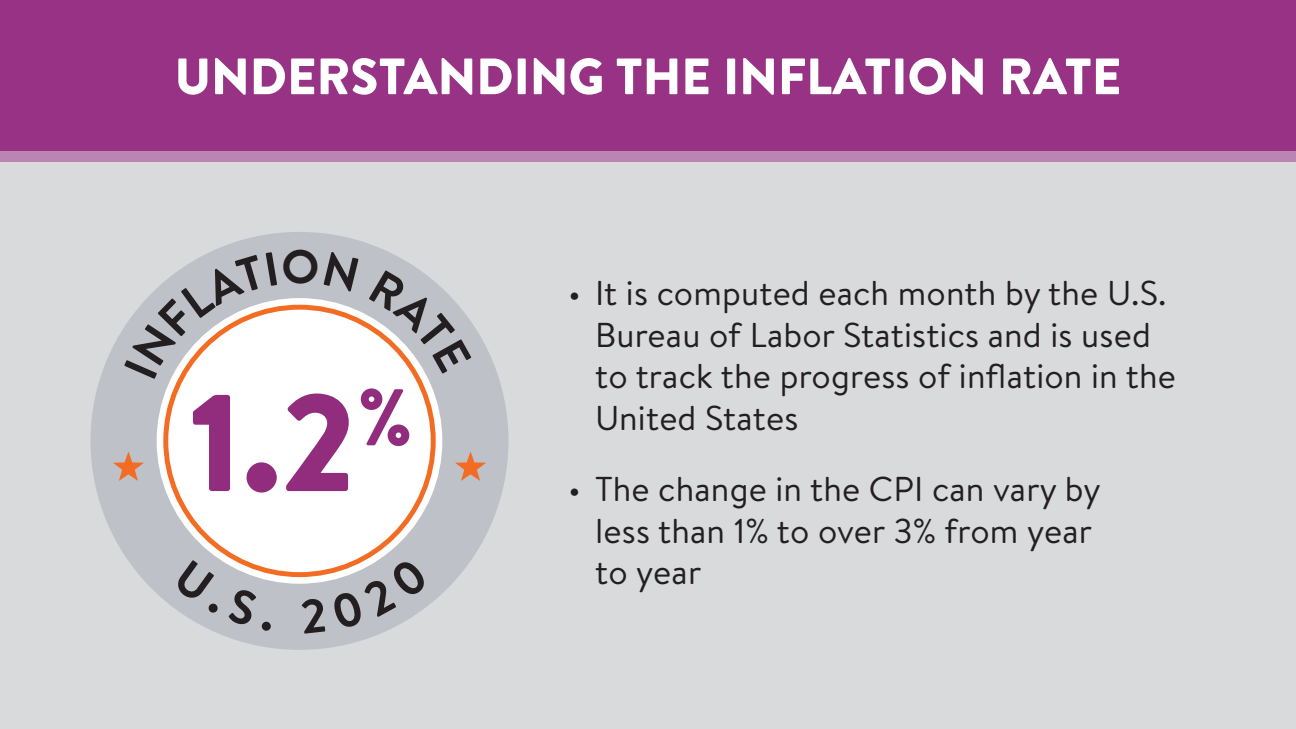
<style>
.page{position:relative;width:1296px;height:729px;background:#d9dadc}
.page>*{position:absolute;margin:0;border:0;box-sizing:border-box;transform-origin:0 0}
.t1{font:900 137.4px "Brandon Text";color:#922d7e}
.t2{font:900 51px "Brandon Text";color:#fff}
.t3{font:34.5px/41.4px "Brandon Text";letter-spacing:.005em;color:#231f20}
</style>
<div class="page">
<div style="left:0;top:150px;width:1296px;height:12px;background:#ba85b3"></div>
<div style="left:91px;top:232px;width:418px;height:418px;background:#bec1c8;border-radius:50%"></div>
<div style="left:157px;top:298px;width:285px;height:286px;background:#fff;border-radius:50%"></div>
<svg style="left:113px;top:451px;width:31px;height:30px"></svg>
<svg style="left:455px;top:451px;width:31px;height:30px"></svg>
<div style="left:0;top:0;width:1296px;height:150px;background:#973284"></div>
<svg style="left:124px;top:252px;width:153px;height:127px"></svg>
<svg style="left:369px;top:270px;width:102px;height:104px"></svg>
<svg style="left:301px;top:557px;width:128px;height:77px"></svg>
<h2 class="t2" style="left:175px;top:40px;width:948px">UNDERSTANDING THE INFLATION RATE</h2>
<h1 class="t1" style="left:189px;top:346px;width:226px">1.2<sup>%</sup></h1>
<p class="t3" style="left:595px;top:272px;width:583px;text-indent:-27px">• It is computed each month by the U.S.<br>Bureau of Labor Statistics and is used to track the progress of inflation in the<br>United States</p>
<p class="t3" style="left:595px;top:467px;width:507px;text-indent:-27px">• The change in the CPI can vary by less than 1% to over 3% from year to year</p>
</div>
